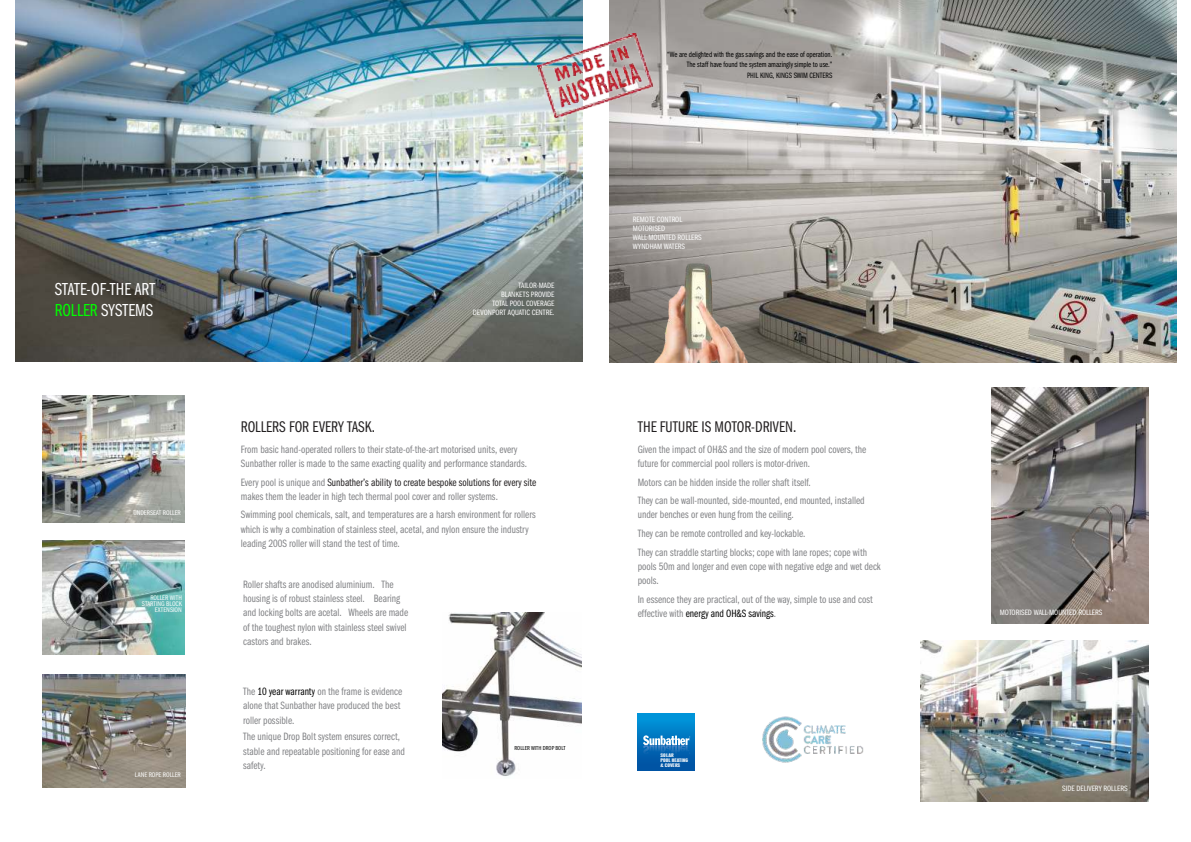
<style>
.page{position:relative;width:1191px;height:842px;background:#fff}
.page>*{position:absolute;margin:0;border:0;box-sizing:border-box;transform-origin:0 0}
.t1{font:18px/20.3px "Franklin Gothic URW Com Boo";color:#fefefe}
.t2{font:16px "Franklin Gothic URW Com Boo";color:#221f20}
.t3{font:11px/14.3px "Franklin Gothic URW Com Boo";color:#808184}
.t4{font:8px/9px "Franklin Gothic URW Com Boo";color:#fefefe;scale:1.07 1}
.t5{font:8px/9.9px "Franklin Gothic URW Com Boo";color:#000;text-align:right}
.t6{font:7px/6.3px "Franklin Gothic URW Com Boo";color:#fefefe;text-align:right;scale:1.07 1}
.t7{font:7px "Franklin Gothic URW Com Boo";color:#fff;scale:1.07 1}
.t8{font:6px "Franklin Gothic URW Com Boo";color:#000;scale:1.07 1}
.t9{font:4.6px/4.7px "Swiss 924 BT Regular B";color:#fefefe;scale:1.56 1}
.s1{color:#0f0}
.s2{color:#221f20}
.s3{color:#000}
</style>
<div class="page">
<img style="left:16px;top:0;width:566px;height:361px">
<img style="left:42px;top:396px;width:142px;height:126px">
<img style="left:920px;top:640px;width:228px;height:162px">
<div style="left:638px;top:714px;width:56px;height:57px;background:linear-gradient(to bottom,#0097dc,#004a9b)"></div>
<svg style="left:643px;top:735px;width:47px;height:20px"></svg>
<img style="left:609px;top:0;width:567px;height:362px">
<img style="left:43px;top:674px;width:142px;height:114px">
<img style="left:42px;top:541px;width:142px;height:113px">
<img style="left:442px;top:613px;width:139px;height:163px">
<img style="left:654px;top:264px;width:93px;height:98px">
<img style="left:536px;top:32px;width:121px;height:89px">
<img style="left:991px;top:387px;width:157px;height:236px">
<img style="left:762px;top:716px;width:102px;height:47px">
<h1 class="t1" style="left:55px;top:282px;width:102px">STATE-OF-THE ART<br><span class="s1">ROLLER</span> SYSTEMS</h1>
<p class="t7" style="left:133px;top:510px;width:46px">UNDERSEAT ROLLER</p>
<p class="t6" style="left:142px;top:595px;width:39px">ROLLER WITH<br>STARTING BLOCK<br>EXTENSION</p>
<p class="t6" style="left:135px;top:772px;width:44px">LANE ROPE ROLLER</p>
<p class="t4" style="left:473px;top:282px;width:78px;text-align:right">TAILOR-MADE<br>BLANKETS PROVIDE<br>TOTAL POOL COVERAGE<br>DEVONPORT AQUATIC CENTRE.</p>
<h2 class="t2" style="left:241px;top:422px;width:136px">ROLLERS FOR EVERY TASK.</h2>
<p class="t3" style="left:241px;top:444px;width:288px">From basic hand-operated rollers to their state-of-the-art motorised units, every<br>Sunbather roller is made to the same exacting quality and performance standards.</p>
<p class="t3" style="left:241px;top:477px;width:297px">Every pool is unique and <span class="s2">Sunbather’s ability to create bespoke solutions for every site </span>makes them the leader in high tech thermal pool cover and roller systems.</p>
<p class="t3" style="left:241px;top:509px;width:296px">Swimming pool chemicals, salt, and temperatures are a harsh environment for rollers which is why a combination of stainless steel, acetal, and nylon ensure the industry leading 200S roller will stand the test of time.</p>
<p class="t3" style="left:243px;top:579px;width:167px">Roller shafts are anodised aluminium. The housing is of robust stainless steel. Bearing and locking bolts are acetal. Wheels are made of the toughest nylon with stainless steel swivel castors and brakes.</p>
<p class="t3" style="left:243px;top:686px;width:161px">The <span class="s3">10 year warranty</span> on the frame is evidence alone that Sunbather have produced the best roller possible.</p>
<p class="t3" style="left:243px;top:731px;width:163px">The unique Drop Bolt system ensures correct, stable and repeatable positioning for ease and safety.</p>
<p class="t8" style="left:514px;top:746px;width:49px">ROLLER WITH DROP BOLT</p>
<p class="t5" style="left:667px;top:51px;width:167px">“We are delighted with the gas savings and the ease of operation.<br>The staff have found the system amazingly simple to use.”</p>
<p class="t5" style="left:747px;top:72px;width:87px">PHIL KING, KINGS SWIM CENTERS</p>
<p class="t4" style="left:633px;top:216px;width:66px">REMOTE CONTROL<br>MOTORISED<br>WALL-MOUNTED ROLLERS<br>WYNDHAM WATERS</p>
<h2 class="t2" style="left:637px;top:422px;width:160px">THE FUTURE IS MOTOR-DRIVEN.</h2>
<p class="t3" style="left:637px;top:444px;width:230px">Given the impact of OH&amp;S and the size of modern pool covers, the future for commercial pool rollers is motor-driven.</p>
<p class="t3" style="left:637px;top:477px;width:175px">Motors can be hidden inside the roller shaft itself.</p>
<p class="t3" style="left:637px;top:495px;width:228px">They can be wall-mounted, side-mounted, end mounted, installed under benches or even hung from the ceiling.</p>
<p class="t3" style="left:637px;top:528px;width:169px">They can be remote controlled and key-lockable.</p>
<p class="t3" style="left:637px;top:547px;width:245px">They can straddle starting blocks; cope with lane ropes; cope with pools 50m and longer and even cope with negative edge and wet deck pools.</p>
<p class="t3" style="left:637px;top:594px;width:236px">In essence they are practical, out of the way, simple to use and cost effective with <span class="s3">energy and OH&amp;S savings</span>.</p>
<p class="t9" style="left:660px;top:754px;width:19px">SOLAR<br>POOL HEATING &amp; COVERS</p>
<p class="t4" style="left:999px;top:609px;width:97px">MOTORISED WALL-MOUNTED ROLLERS</p>
<p class="t4" style="left:1062px;top:785px;width:62px">SIDE DELIVERY ROLLERS</p>
</div>
